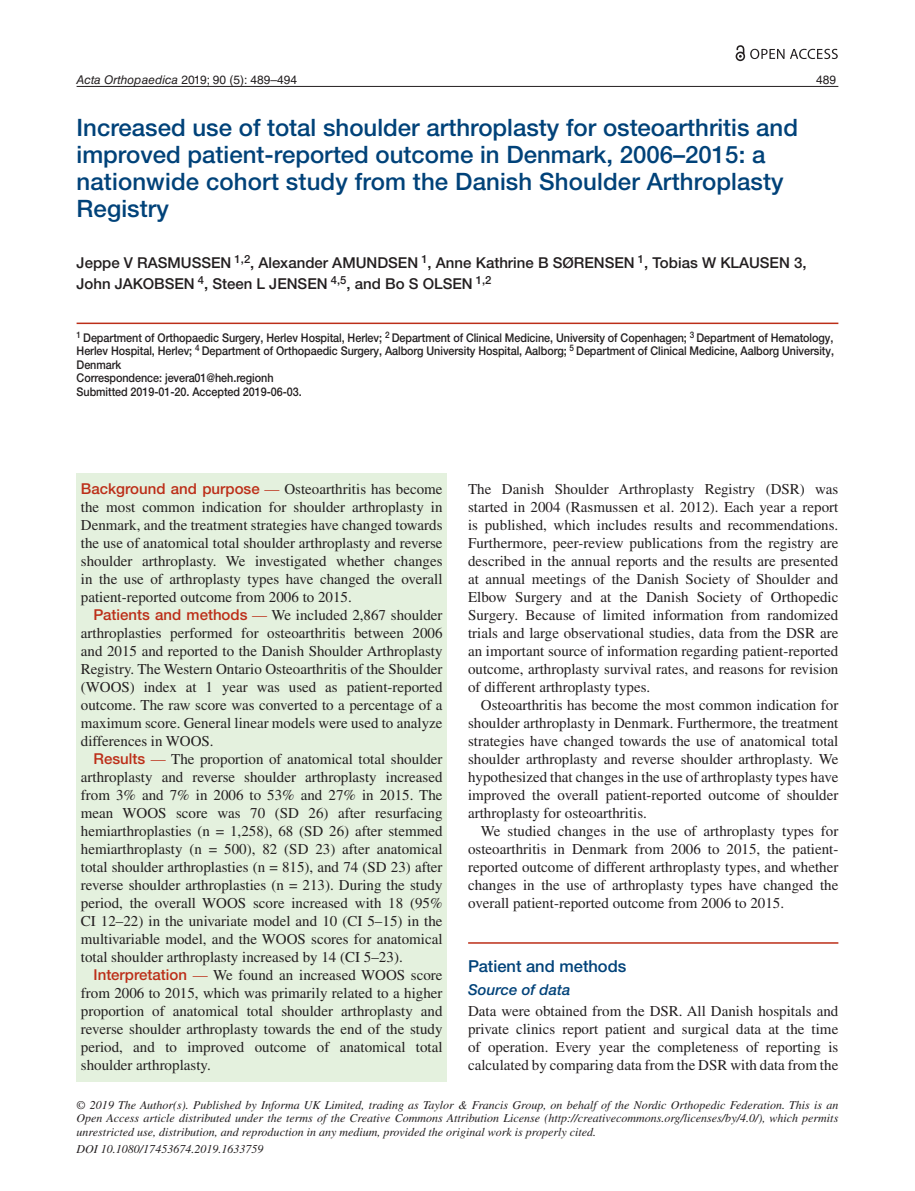
<style>
.page{position:relative;width:915px;height:1191px;background:#fff}
.page>*{position:absolute;margin:0;border:0;box-sizing:border-box;transform-origin:0 0}
.t1{font:500 24px/27px "Helvetica Neue LTW1 G";color:#004279}
.t2{font:500 16.5px "Helvetica Neue LTW1 G";color:#004279}
.t3{font:15px/18px "Times LT Std";color:#231f20;text-align:justify}
.t4{font:500 15px/21px "Helvetica Neue LTW1 G";color:#231f20}
.t5{font:italic 500 15px "Helvetica Neue LTW1 G";color:#004279}
.t6{font:italic 12px/13.5px "Times LT Std";color:#231f20;text-align:justify}
.t7{font:500 12px/13.5px "Helvetica Neue LTW1 G";letter-spacing:-.005em;color:#231f20;scale:.9 1}
.t8{font:12px "Helvetica LT Std";color:#231f20}
.s1{font-style:italic}
.s2{font-family:"Helvetica Neue LTW1 G";font-weight:500;color:#bc2e18}
.s3{color:#bc2e18}
</style>
<div class="page">
<hr style="left:77px;top:86px;width:761px;height:1px;background:#231f20">
<div style="left:77px;top:473px;width:369px;height:608px;background:#e4f1de"></div>
<hr style="left:77px;top:322px;width:761px;height:2px;background:#bc2e18">
<hr style="left:468px;top:942px;width:370px;height:1px;background:#bc2e18">
<svg style="left:735px;top:45px;width:9px;height:16px"></svg>
<svg style="left:750px;top:49px;width:87px;height:10px"></svg>
<p class="t8" style="left:77px;top:72px;width:222px"><span class="s1">Acta Orthopaedica</span> 2019; 90 (5): 489–494</p>
<p class="t8" style="left:816px;top:72px;width:22px">489</p>
<h1 class="t1" style="left:77px;top:114px;width:722px">Increased use of total shoulder arthroplasty for osteoarthritis and improved patient-reported outcome in Denmark, 2006–2015: a nationwide cohort study from the Danish Shoulder Arthroplasty Registry</h1>
<p class="t4" style="left:77px;top:252px;width:731px">Jeppe V RASMUSSEN <sup>1,2</sup>, Alexander AMUNDSEN <sup>1</sup>, Anne Kathrine B SØRENSEN <sup>1</sup>, Tobias W KLAUSEN 3,<br>John JAKOBSEN <sup>4</sup>, Steen L JENSEN <sup>4,5</sup>, and Bo S OLSEN <sup>1,2</sup></p>
<p class="t7" style="left:77px;top:331px;width:842px"><sup>1</sup> Department of Orthopaedic Surgery, Herlev Hospital, Herlev; <sup>2</sup> Department of Clinical Medicine, University of Copenhagen; <sup>3</sup> Department of Hematology, Herlev Hospital, Herlev; <sup>4</sup> Department of Orthopaedic Surgery, Aalborg University Hospital, Aalborg; <sup>5</sup> Department of Clinical Medicine, Aalborg University, Denmark<br>Correspondence: jevera01@heh.regionh<br>Submitted 2019-01-20. Accepted 2019-06-03.</p>
<p class="t3" style="left:81px;top:479px;width:363px"><span class="s2">Background and purpose</span> <span class="s3">—</span> Osteoarthritis has become the most common indication for shoulder arthroplasty in Denmark, and the treatment strategies have changed towards the use of anatomical total shoulder arthroplasty and reverse shoulder arthroplasty. We investigated whether changes in the use of arthroplasty types have changed the overall patient-reported outcome from 2006 to 2015.</p>
<p class="t3" style="left:81px;top:605px;width:363px;text-indent:13px"><span class="s2">Patients and methods</span> <span class="s3">—</span> We included 2,867 shoulder arthroplasties performed for osteoarthritis between 2006 and 2015 and reported to the Danish Shoulder Arthroplasty Registry. The Western Ontario Osteoarthritis of the Shoulder (WOOS) index at 1 year was used as patient-reported outcome. The raw score was converted to a percentage of a maximum score. General linear models were used to analyze differences in WOOS.</p>
<p class="t3" style="left:81px;top:749px;width:363px;text-indent:13px"><span class="s2">Results</span> <span class="s3">—</span> The proportion of anatomical total shoulder arthroplasty and reverse shoulder arthroplasty increased from 3% and 7% in 2006 to 53% and 27% in 2015. The mean WOOS score was 70 (SD 26) after resurfacing hemiarthroplasties (n = 1,258), 68 (SD 26) after stemmed hemiarthroplasty (n = 500), 82 (SD 23) after anatomical total shoulder arthroplasties (n = 815), and 74 (SD 23) after reverse shoulder arthroplasties (n = 213). During the study period, the overall WOOS score increased with 18 (95% CI 12–22) in the univariate model and 10 (CI 5–15) in the multivariable model, and the WOOS scores for anatomical total shoulder arthroplasty increased by 14 (CI 5–23).</p>
<p class="t3" style="left:81px;top:965px;width:363px;text-indent:13px"><span class="s2">Interpretation</span> <span class="s3">—</span> We found an increased WOOS score from 2006 to 2015, which was primarily related to a higher proportion of anatomical total shoulder arthroplasty and reverse shoulder arthroplasty towards the end of the study period, and to improved outcome of anatomical total shoulder arthroplasty.</p>
<p class="t3" style="left:468px;top:479px;width:371px">The Danish Shoulder Arthroplasty Registry (DSR) was started in 2004 (Rasmussen et al. 2012). Each year a report is published, which includes results and recommendations.<br>Furthermore, peer-review publications from the registry are described in the annual reports and the results are presented at annual meetings of the Danish Society of Shoulder and Elbow Surgery and at the Danish Society of Orthopedic Surgery. Because of limited information from randomized trials and large observational studies, data from the DSR are an important source of information regarding patient-reported outcome, arthroplasty survival rates, and reasons for revision of different arthroplasty types.</p>
<p class="t3" style="left:468px;top:695px;width:371px;text-indent:13px">Osteoarthritis has become the most common indication for shoulder arthroplasty in Denmark. Furthermore, the treatment strategies have changed towards the use of anatomical total shoulder arthroplasty and reverse shoulder arthroplasty. We hypothesized that changes in the use of arthroplasty types have improved the overall patient-reported outcome of shoulder arthroplasty for osteoarthritis.</p>
<p class="t3" style="left:468px;top:821px;width:371px;text-indent:13px">We studied changes in the use of arthroplasty types for osteoarthritis in Denmark from 2006 to 2015, the patient&shy;reported outcome of different arthroplasty types, and whether changes in the use of arthroplasty types have changed the overall patient-reported outcome from 2006 to 2015.</p>
<p class="t2" style="left:468px;top:956px;width:160px">Patient and methods</p>
<p class="t5" style="left:468px;top:980px;width:104px">Source of data</p>
<p class="t3" style="left:468px;top:1001px;width:371px">Data were obtained from the DSR. All Danish hospitals and private clinics report patient and surgical data at the time of operation. Every year the completeness of reporting is calculated by comparing data from the DSR with data from the</p>
<p class="t6" style="left:77px;top:1098px;width:763px">© 2019 The Author(s). Published by Informa UK Limited, trading as Taylor &amp; Francis Group, on behalf of the Nordic Orthopedic Federation. This is an Open Access article distributed under the terms of the Creative Commons Attribution License (http://creativecommons.org/licenses/by/4.0/), which permits unrestricted use, distribution, and reproduction in any medium, provided the original work is properly cited.</p>
<p class="t6" style="left:77px;top:1142px;width:188px">DOI 10.1080/17453674.2019.1633759</p>
</div>
